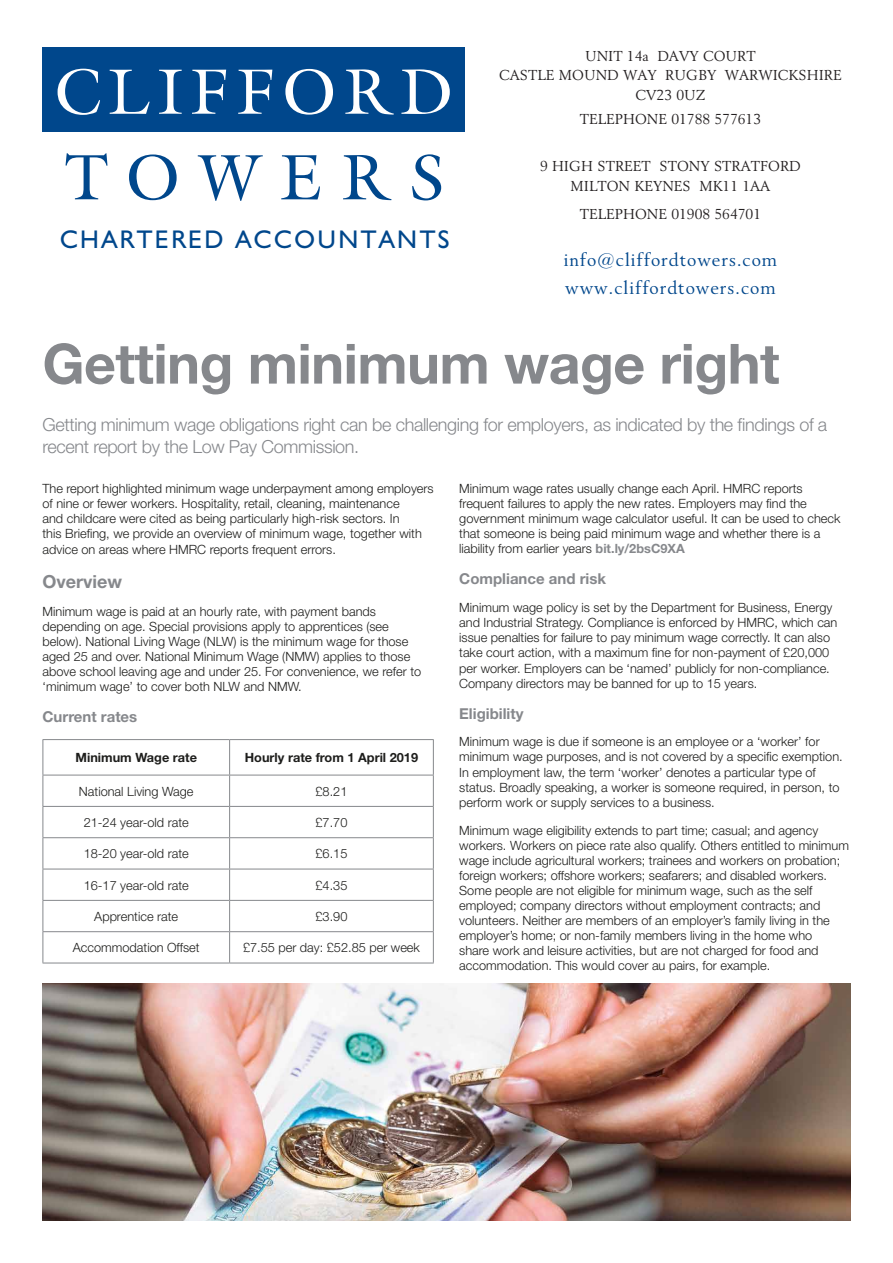
<style>
.page{position:relative;width:893px;height:1263px;background:#fff}
.page>*{position:absolute;margin:0;border:0;box-sizing:border-box;transform-origin:0 0}
.t1{font:63.3px "Galliard IT Cby BT";letter-spacing:.125em;color:#fff}
.t2{font:63.3px "Galliard IT Cby BT";letter-spacing:.3em;color:#00478c}
.t3{font:700 55.5px "Helvetica Neue";letter-spacing:-.01em;color:#86888c}
.t4{font:25.65px "Humanist 521 BT";letter-spacing:.095em;color:#00478c}
.t5{font:300 18px/21.8px "Helvetica Neue";letter-spacing:-.02em;color:#86888c}
.t6{font:18px/28px "Revival 565 BT";letter-spacing:.05em;color:#00478c}
.t7{font:700 18px "Helvetica Neue";color:#86888c}
.t8{font:700 15px "Helvetica Neue";color:#86888c}
.t9{font:14.25px/19.5px "Revival 565 BT";color:#231f20;text-align:center}
.t10{font:300 12.75px/15.1px "Helvetica Neue";color:#1d1d1b}
.t11{font:700 12.75px "Helvetica Neue";color:#1d1d1b}
.s1{font-weight:700;color:#86888c}
</style>
<div class="page">
<div style="left:43px;top:47px;width:422px;height:85px;background:#00478c"></div>
<img style="left:43px;top:983px;width:807px;height:237px">
<hr style="left:43px;top:740px;width:1px;height:35px;background:#86888c">
<hr style="left:43px;top:739px;width:187px;height:1px;background:#86888c">
<hr style="left:230px;top:739px;width:204px;height:1px;background:#86888c">
<hr style="left:229px;top:740px;width:1px;height:35px;background:#86888c">
<hr style="left:433px;top:740px;width:1px;height:35px;background:#86888c">
<hr style="left:43px;top:775px;width:1px;height:31px;background:#86888c">
<hr style="left:43px;top:807px;width:1px;height:30px;background:#86888c">
<hr style="left:43px;top:838px;width:1px;height:31px;background:#86888c">
<hr style="left:43px;top:869px;width:1px;height:31px;background:#86888c">
<hr style="left:43px;top:901px;width:1px;height:30px;background:#86888c">
<hr style="left:43px;top:932px;width:1px;height:31px;background:#86888c">
<hr style="left:43px;top:775px;width:187px;height:1px;background:#86888c">
<hr style="left:230px;top:775px;width:204px;height:1px;background:#86888c">
<hr style="left:229px;top:775px;width:1px;height:31px;background:#86888c">
<hr style="left:433px;top:775px;width:1px;height:31px;background:#86888c">
<hr style="left:229px;top:807px;width:1px;height:30px;background:#86888c">
<hr style="left:433px;top:807px;width:1px;height:30px;background:#86888c">
<hr style="left:229px;top:838px;width:1px;height:31px;background:#86888c">
<hr style="left:433px;top:838px;width:1px;height:31px;background:#86888c">
<hr style="left:229px;top:869px;width:1px;height:31px;background:#86888c">
<hr style="left:433px;top:869px;width:1px;height:31px;background:#86888c">
<hr style="left:229px;top:901px;width:1px;height:30px;background:#86888c">
<hr style="left:433px;top:901px;width:1px;height:30px;background:#86888c">
<hr style="left:229px;top:932px;width:1px;height:31px;background:#86888c">
<hr style="left:433px;top:932px;width:1px;height:31px;background:#86888c">
<hr style="left:43px;top:806px;width:187px;height:1px;background:#86888c">
<hr style="left:230px;top:806px;width:204px;height:1px;background:#86888c">
<hr style="left:43px;top:837px;width:187px;height:1px;background:#86888c">
<hr style="left:230px;top:837px;width:204px;height:1px;background:#86888c">
<hr style="left:43px;top:869px;width:187px;height:1px;background:#86888c">
<hr style="left:230px;top:869px;width:204px;height:1px;background:#86888c">
<hr style="left:43px;top:900px;width:187px;height:1px;background:#86888c">
<hr style="left:230px;top:900px;width:204px;height:1px;background:#86888c">
<hr style="left:43px;top:931px;width:187px;height:1px;background:#86888c">
<hr style="left:230px;top:931px;width:204px;height:1px;background:#86888c">
<hr style="left:43px;top:963px;width:187px;height:1px;background:#86888c">
<hr style="left:230px;top:963px;width:204px;height:1px;background:#86888c">
<h1 class="t1" style="left:55px;top:50px;width:399px">CLIFFORD</h1>
<h1 class="t2" style="left:66px;top:136px;width:380px">TOWERS</h1>
<h3 class="t4" style="left:60px;top:224px;width:391px">CHARTERED ACCOUNTANTS</h3>
<p class="t9" style="left:499px;top:46px;width:344px">UNIT 14a DAVY COURT<br>CASTLE MOUND WAY RUGBY WARWICKSHIRE<br>CV23 0UZ</p>
<p class="t9" style="left:580px;top:109px;width:183px">TELEPHONE 01788 577613</p>
<p class="t9" style="left:540px;top:156px;width:262px">9 HIGH STREET STONY STRATFORD<br>MILTON KEYNES MK11 1AA</p>
<p class="t9" style="left:580px;top:204px;width:183px">TELEPHONE 01908 564701</p>
<h3 class="t6" style="left:564px;top:246px;width:215px">info@cliffordtowers.com www.cliffordtowers.com</h3>
<h2 class="t3" style="left:43px;top:329px;width:738px">Getting minimum wage right</h2>
<h3 class="t5" style="left:43px;top:413px;width:786px">Getting minimum wage obligations right can be challenging for employers, as indicated by the findings of a recent report by the Low Pay Commission.</h3>
<p class="t10" style="left:43px;top:481px;width:393px">The report highlighted minimum wage underpayment among employers of nine or fewer workers. Hospitality, retail, cleaning, maintenance<br>and childcare were cited as being particularly high-risk sectors. In<br>this Briefing, we provide an overview of minimum wage, together with advice on areas where HMRC reports frequent errors.</p>
<h3 class="t7" style="left:43px;top:570px;width:81px">Overview</h3>
<p class="t10" style="left:43px;top:603px;width:380px">Minimum wage is paid at an hourly rate, with payment bands depending on age. Special provisions apply to apprentices (see below). National Living Wage (NLW) is the minimum wage for those aged 25 and over. National Minimum Wage (NMW) applies to those above school leaving age and under 25. For convenience, we refer to ‘minimum wage’ to cover both NLW and NMW.</p>
<p class="t8" style="left:43px;top:707px;width:96px">Current rates</p>
<p class="t11" style="left:75px;top:750px;width:123px">Minimum Wage rate</p>
<p class="t11" style="left:245px;top:750px;width:175px">Hourly rate from 1 April 2019</p>
<p class="t10" style="left:79px;top:783px;width:116px">National Living Wage</p>
<p class="t10" style="left:316px;top:783px;width:33px">£8.21</p>
<p class="t10" style="left:84px;top:815px;width:107px">21-24 year-old rate</p>
<p class="t10" style="left:316px;top:815px;width:33px">£7.70</p>
<p class="t10" style="left:84px;top:846px;width:107px">18-20 year-old rate</p>
<p class="t10" style="left:316px;top:846px;width:33px">£6.15</p>
<p class="t10" style="left:84px;top:877px;width:107px">16-17 year-old rate</p>
<p class="t10" style="left:316px;top:877px;width:33px">£4.35</p>
<p class="t10" style="left:94px;top:909px;width:85px">Apprentice rate</p>
<p class="t10" style="left:316px;top:909px;width:33px">£3.90</p>
<p class="t10" style="left:73px;top:940px;width:128px">Accommodation Offset</p>
<p class="t10" style="left:243px;top:940px;width:178px">£7.55 per day: £52.85 per week</p>
<p class="t10" style="left:459px;top:481px;width:383px">Minimum wage rates usually change each April. HMRC reports frequent failures to apply the new rates. Employers may find the government minimum wage calculator useful. It can be used to check that someone is being paid minimum wage and whether there is a liability from earlier years <span class="s1">bit.ly/2bsC9XA</span></p>
<p class="t8" style="left:459px;top:570px;width:148px">Compliance and risk</p>
<p class="t10" style="left:459px;top:600px;width:380px">Minimum wage policy is set by the Department for Business, Energy and Industrial Strategy. Compliance is enforced by HMRC, which can issue penalties for failure to pay minimum wage correctly. It can also take court action, with a maximum fine for non-payment of £20,000 per worker. Employers can be ‘named’ publicly for non-compliance.<br>Company directors may be banned for up to 15 years.</p>
<p class="t8" style="left:459px;top:704px;width:66px">Eligibility</p>
<p class="t10" style="left:459px;top:734px;width:385px">Minimum wage is due if someone is an employee or a ‘worker’ for minimum wage purposes, and is not covered by a specific exemption.<br>In employment law, the term ‘worker’ denotes a particular type of status. Broadly speaking, a worker is someone required, in person, to perform work or supply services to a business.</p>
<p class="t10" style="left:459px;top:822px;width:391px">Minimum wage eligibility extends to part time; casual; and agency workers. Workers on piece rate also qualify. Others entitled to minimum wage include agricultural workers; trainees and workers on probation; foreign workers; offshore workers; seafarers; and disabled workers.<br>Some people are not eligible for minimum wage, such as the self employed; company directors without employment contracts; and volunteers. Neither are members of an employer’s family living in the employer’s home; or non-family members living in the home who<br>share work and leisure activities, but are not charged for food and accommodation. This would cover au pairs, for example.</p>
</div>
